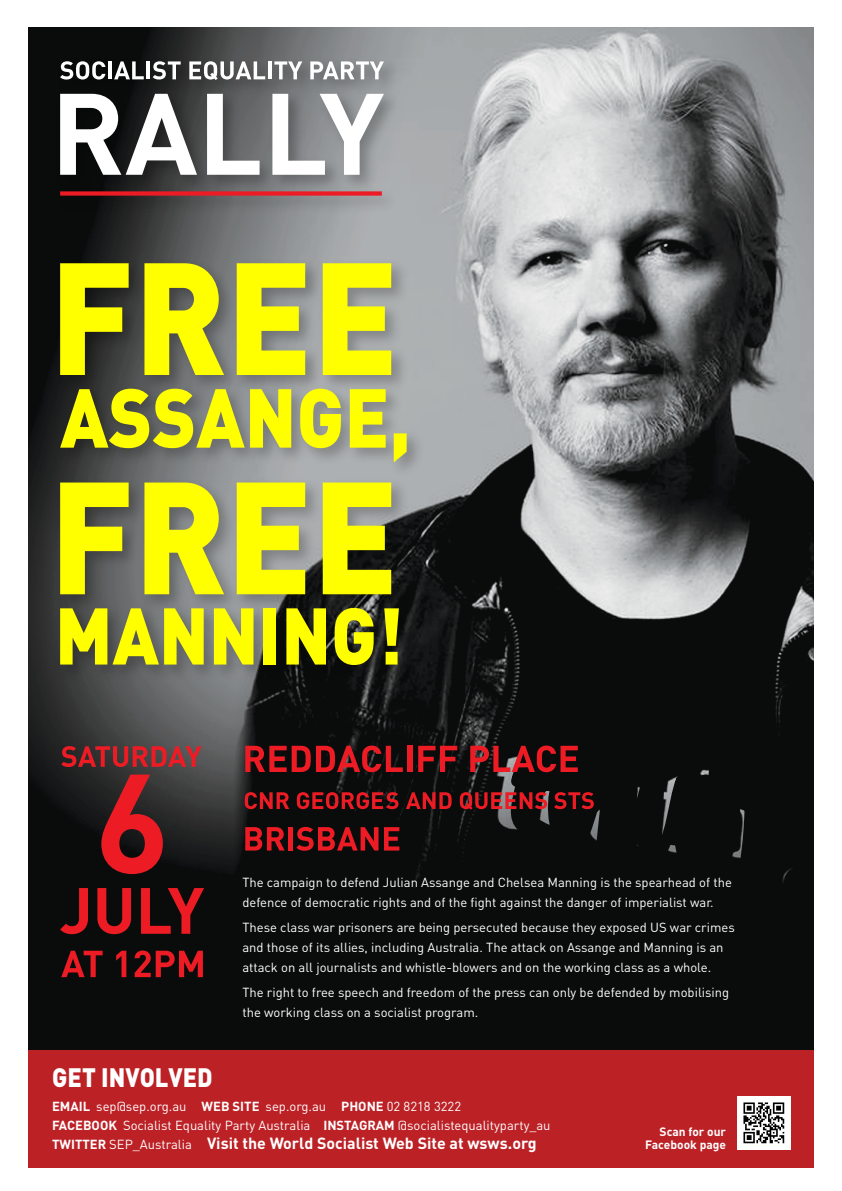
<style>
.page{position:relative;width:842px;height:1191px;background:#fff}
.page>*{position:absolute;margin:0;border:0;box-sizing:border-box;transform-origin:0 0}
.t1{font:900 26.3px "DIN Pro";color:#fff;scale:.9 1}
.t2{font:700 16px "DIN Pro";color:#fff}
.t3{font:13px/20px "DIN Pro";color:#fff}
.t4{font:700 12px/13px "DIN Pro";color:#fff;text-align:right}
.s1{font-weight:700}
.s2{font-size:13px}
.s3{font-weight:400;font-size:13px}
</style>
<div class="page">
<img style="left:28px;top:27px;width:786px;height:1022px">
<img style="left:52px;top:255px;width:377px;height:433px">
<svg style="left:60px;top:263px;width:69px;height:112px;background:#adae11"></svg>
<svg style="left:144px;top:263px;width:80px;height:112px;background:#d2d31b"></svg>
<svg style="left:237px;top:263px;width:68px;height:112px;background:#e2e221"></svg>
<svg style="left:323px;top:263px;width:68px;height:112px;background:#e6e625"></svg>
<svg style="left:60px;top:389px;width:231px;height:59px;background:#b7b82a"></svg>
<svg style="left:300px;top:389px;width:41px;height:59px;background:#dbdc32"></svg>
<svg style="left:350px;top:389px;width:36px;height:58px;background:#e3e325"></svg>
<svg style="left:394px;top:433px;width:13px;height:29px"></svg>
<svg style="left:60px;top:482px;width:69px;height:112px;background:#bdbe21"></svg>
<svg style="left:144px;top:482px;width:80px;height:112px;background:#dadb24"></svg>
<svg style="left:237px;top:482px;width:68px;height:112px;background:#e5e525"></svg>
<svg style="left:323px;top:482px;width:68px;height:112px;background:#d3d413"></svg>
<svg style="left:60px;top:608px;width:47px;height:56px;background:#cdcd11"></svg>
<svg style="left:113px;top:608px;width:91px;height:56px;background:#c3c429"></svg>
<svg style="left:214px;top:608px;width:39px;height:56px;background:#e4e51c"></svg>
<div style="left:264px;top:608px;width:12px;height:56px;background:#ff0"></div>
<svg style="left:286px;top:608px;width:40px;height:56px;background:#cbcb03"></svg>
<svg style="left:334px;top:608px;width:40px;height:57px;background:#b5b60e"></svg>
<svg style="left:384px;top:608px;width:15px;height:56px"></svg>
<img style="left:52px;top:53px;width:355px;height:166px">
<svg style="left:60px;top:61px;width:45px;height:19px"></svg>
<hr style="left:108px;top:61px;width:4px;height:18px;background:#fff">
<svg style="left:114px;top:61px;width:30px;height:18px"></svg>
<hr style="left:147px;top:61px;width:3px;height:18px;background:#fff">
<svg style="left:153px;top:61px;width:28px;height:19px"></svg>
<svg style="left:189px;top:61px;width:76px;height:19px"></svg>
<hr style="left:268px;top:61px;width:4px;height:18px;background:#fff">
<svg style="left:274px;top:61px;width:28px;height:18px"></svg>
<svg style="left:310px;top:61px;width:74px;height:18px"></svg>
<svg style="left:60px;top:94px;width:137px;height:81px"></svg>
<svg style="left:207px;top:94px;width:53px;height:81px"></svg>
<svg style="left:272px;top:94px;width:112px;height:81px"></svg>
<div style="left:60px;top:191px;width:322px;height:5px;background:#ed1c24"></div>
<div style="left:28px;top:1050px;width:786px;height:117px;background:#bc2126"></div>
<div style="left:510px;top:743px;width:271px;height:154px;background:#0a0c0c"></div>
<div style="left:687px;top:791px;width:44px;height:110px;background:#0a0c0c"></div>
<img style="left:737px;top:1096px;width:53px;height:53px">
<svg style="left:245px;top:745px;width:158px;height:27px;background:#741418"></svg>
<div style="left:407px;top:746px;width:5px;height:26px;background:#ed1c24"></div>
<svg style="left:418px;top:746px;width:39px;height:26px"></svg>
<svg style="left:470px;top:745px;width:108px;height:27px;background:#741a1d"></svg>
<svg style="left:245px;top:792px;width:44px;height:17px"></svg>
<svg style="left:406px;top:792px;width:46px;height:17px"></svg>
<svg style="left:460px;top:792px;width:87px;height:17px"></svg>
<svg style="left:297px;top:792px;width:101px;height:17px;background:#7a1418"></svg>
<svg style="left:245px;top:827px;width:40px;height:23px"></svg>
<div style="left:288px;top:827px;width:5px;height:23px;background:#ed1c24"></div>
<svg style="left:296px;top:827px;width:82px;height:23px;background:#7e1418"></svg>
<svg style="left:384px;top:827px;width:15px;height:23px"></svg>
<svg style="left:61px;top:746px;width:141px;height:21px;background:#8c2e32"></svg>
<svg style="left:61px;top:950px;width:42px;height:27px"></svg>
<svg style="left:116px;top:950px;width:10px;height:27px"></svg>
<svg style="left:135px;top:950px;width:68px;height:27px;background:#7b1317"></svg>
<svg style="left:60px;top:888px;width:28px;height:46px"></svg>
<svg style="left:97px;top:888px;width:34px;height:46px;background:#861419"></svg>
<svg style="left:141px;top:888px;width:63px;height:45px;background:#671215"></svg>
<svg style="left:101px;top:774px;width:62px;height:100px;background:#8a1e22"></svg>
<svg style="left:554px;top:792px;width:40px;height:17px"></svg>
<h1 class="t1" style="left:52px;top:1059px;width:180px">GET INVOLVED</h1>
<p class="t3" style="left:242px;top:872px;width:491px">The campaign to defend Julian Assange and Chelsea Manning is the spearhead of the defence of democratic rights and of the fight against the danger of imperialist war.</p>
<p class="t3" style="left:242px;top:917px;width:494px">These class war prisoners are being persecuted because they exposed US war crimes and those of its allies, including Australia. The attack on Assange and Manning is an attack on all journalists and whistle-blowers and on the working class as a whole.</p>
<p class="t3" style="left:242px;top:982px;width:488px">The right to free speech and freedom of the press can only be defended by mobilising the working class on a socialist program.</p>
<p class="t3" style="left:52px;top:1096px;width:500px;line-height:19px"><span class="s1">EMAIL</span> sep@sep.org.au <span class="s1">WEB SITE</span> sep.org.au <span class="s1">PHONE</span> 02 8218 3222<br><span class="s1">FACEBOOK</span> Socialist Equality Party Australia <span class="s1">INSTAGRAM</span> @socialistequalityparty_au</p>
<p class="t2" style="left:52px;top:1132px;width:486px"><span class="s2">TWITTER</span> <span class="s3">SEP_Australia</span> Visit the World Socialist Web Site at wsws.org</p>
<p class="t4" style="left:645px;top:1124px;width:82px">Scan for our<br>Facebook page</p>
</div>
